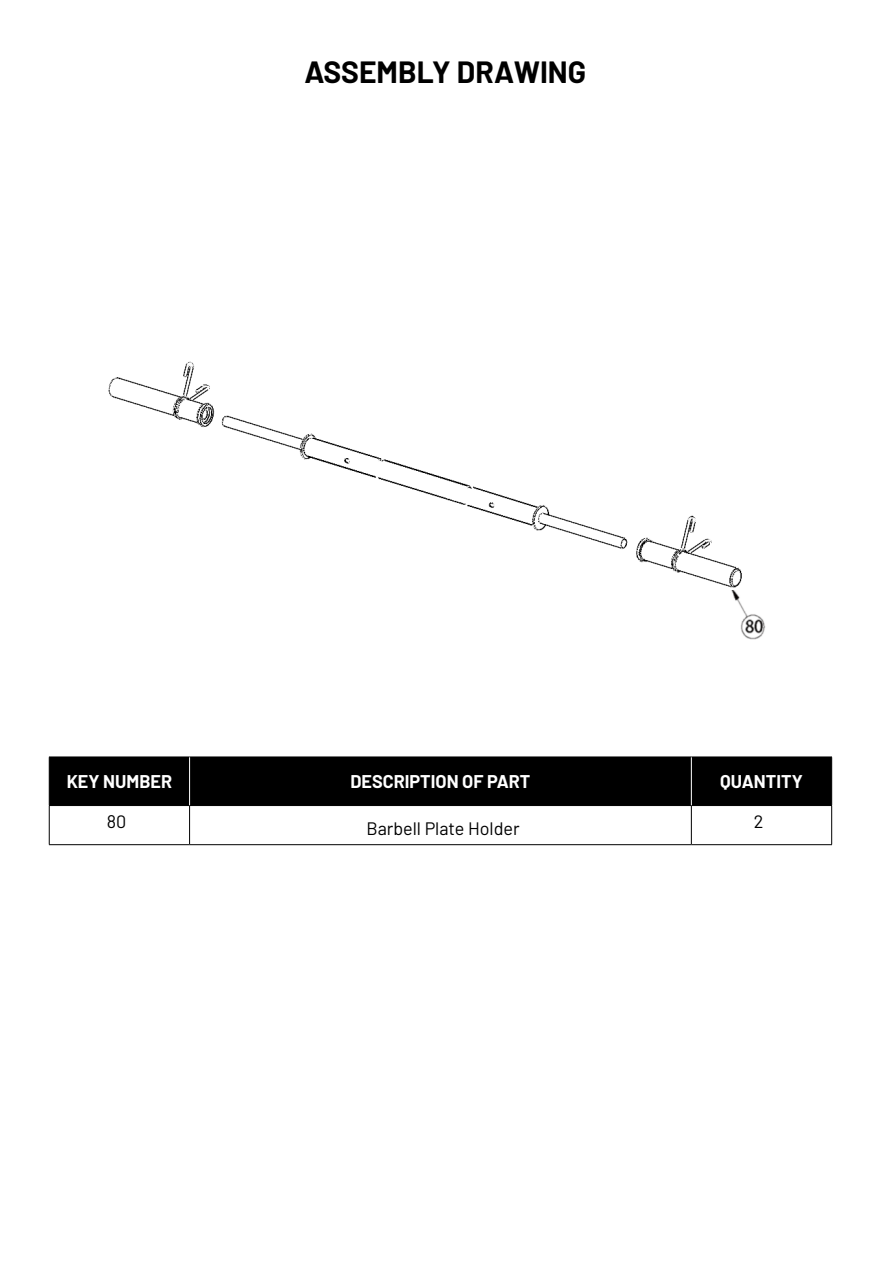
<style>
.page{position:relative;width:893px;height:1263px;background:#fff}
.page>*{position:absolute;margin:0;border:0;box-sizing:border-box;transform-origin:0 0}
.t1{font:700 30px "Barlow";color:#000}
.t2{font:700 18px "Barlow";color:#fff}
.t3{font:18px "Barlow";color:#000}
</style>
<div class="page">
<div style="left:50px;top:758px;width:781px;height:47px;background:#000"></div>
<hr style="left:49px;top:757px;width:141px;height:1px;background:#000">
<hr style="left:49px;top:757px;width:1px;height:48px;background:#000">
<hr style="left:190px;top:757px;width:501px;height:1px;background:#000">
<hr style="left:691px;top:757px;width:141px;height:1px;background:#000">
<hr style="left:49px;top:805px;width:141px;height:1px;background:#000">
<hr style="left:49px;top:806px;width:1px;height:38px;background:#000">
<hr style="left:190px;top:805px;width:501px;height:1px;background:#000">
<hr style="left:189px;top:806px;width:1px;height:38px;background:#000">
<hr style="left:691px;top:805px;width:141px;height:1px;background:#000">
<hr style="left:691px;top:806px;width:1px;height:38px;background:#000">
<hr style="left:831px;top:806px;width:1px;height:38px;background:#000">
<hr style="left:49px;top:844px;width:141px;height:1px;background:#000">
<hr style="left:190px;top:844px;width:501px;height:1px;background:#000">
<hr style="left:691px;top:844px;width:141px;height:1px;background:#000">
<hr style="left:189px;top:757px;width:1px;height:48px;background:#fff">
<hr style="left:691px;top:757px;width:1px;height:48px;background:#fff">
<hr style="left:831px;top:757px;width:1px;height:48px;background:#000">
<img style="left:731px;top:590px;width:35px;height:50px">
<img style="left:108px;top:361px;width:634px;height:227px">
<p class="t1" style="left:305px;top:50px;width:283px">ASSEMBLY DRAWING</p>
<p class="t2" style="left:67px;top:768px;width:107px">KEY NUMBER</p>
<p class="t2" style="left:350px;top:768px;width:182px">DESCRIPTION OF PART</p>
<p class="t2" style="left:720px;top:768px;width:84px">QUANTITY</p>
<p class="t3" style="left:107px;top:808px;width:21px">80</p>
<p class="t3" style="left:754px;top:808px;width:11px">2</p>
<p class="t3" style="left:367px;top:815px;width:155px">Barbell Plate Holder</p>
</div>
